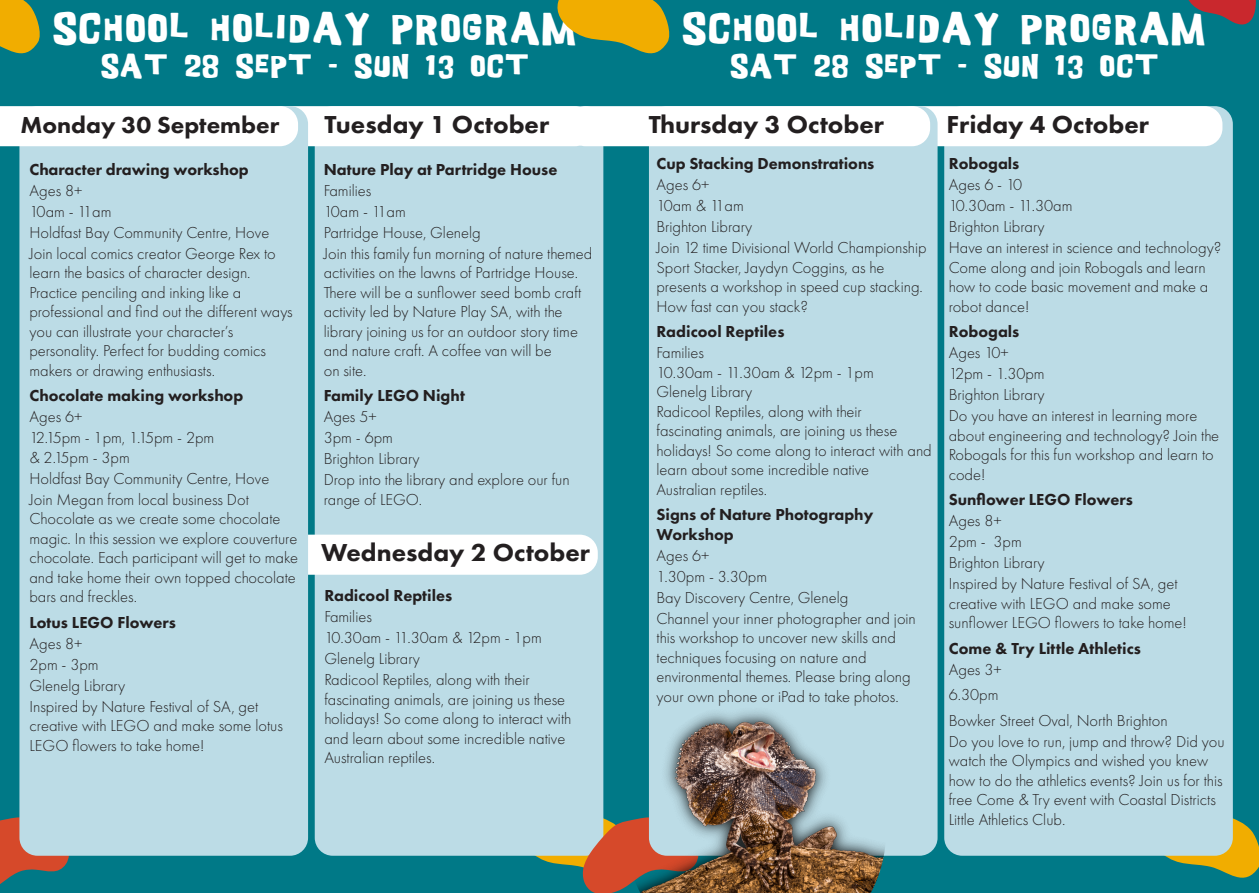
<style>
.page{position:relative;width:1259px;height:893px;background:#fff}
.page>*{position:absolute;margin:0;border:0;box-sizing:border-box;transform-origin:0 0}
.t1{font:34.2px "Good Girl";letter-spacing:.1em;color:#fff}
.t2{font:25.65px "Good Girl";letter-spacing:.1em;color:#fff}
.t3{font:800 25.5px "Futura PT";color:#231f20;scale:1.04 1}
.t4{font:800 24px "Futura PT";color:#231f20;scale:1.04 1}
.t5{font:300 16.5px/19.5px "Futura PT";color:#231f20}
.t6{font:800 16.5px/19.5px "Futura PT";color:#231f20}
</style>
<div class="page">
<div style="left:0;top:0;width:640px;height:893px;background:#007987"></div>
<svg style="left:0;top:817px;width:69px;height:67px"></svg>
<svg style="left:0;top:0;width:40px;height:54px;background:#c9a415"></svg>
<div style="left:315px;top:106px;width:288px;height:750px;background:#bcdce6;border-radius:18px"></div>
<div style="left:264px;top:106px;width:329px;height:40px;background:#fff;border-radius:18px"></div>
<div style="left:273px;top:535px;width:325px;height:40px;background:#fff;border-radius:18px"></div>
<div style="left:19px;top:106px;width:289px;height:750px;background:#bcdce6;border-radius:18px"></div>
<div style="left:0;top:106px;width:298px;height:40px;background:#fff"></div>
<div style="left:619px;top:0;width:640px;height:893px;background:#007987"></div>
<svg style="left:517px;top:796px;width:108px;height:97px"></svg>
<svg style="left:1165px;top:796px;width:94px;height:82px"></svg>
<svg style="left:1188px;top:0;width:68px;height:25px"></svg>
<svg style="left:557px;top:0;width:113px;height:54px"></svg>
<div style="left:944px;top:106px;width:288px;height:750px;background:#bcdce6;border-radius:18px"></div>
<div style="left:893px;top:106px;width:329px;height:40px;background:#fff;border-radius:18px"></div>
<div style="left:649px;top:106px;width:288px;height:750px;background:#bcdce6;border-radius:18px"></div>
<div style="left:567px;top:106px;width:363px;height:40px;background:#fff;border-radius:18px"></div>
<img style="left:625px;top:711px;width:261px;height:182px">
<p class="t1" style="left:53px;top:12px;width:525px">SCHOOL HOLIDAY PROGRAM</p>
<p class="t2" style="left:101px;top:53px;width:429px">SAT 28 SEPT - SUN 13 OCT</p>
<p class="t4" style="left:20px;top:110px;width:250px">Monday 30 September</p>
<p class="t3" style="left:325px;top:108px;width:217px">Tuesday 1 October</p>
<p class="t6" style="left:29px;top:159px;width:221px">Character drawing workshop</p>
<p class="t5" style="left:29px;top:180px;width:54px">Ages 8+</p>
<p class="t5" style="left:29px;top:201px;width:83px">10am - 11am</p>
<p class="t5" style="left:29px;top:222px;width:241px">Holdfast Bay Community Centre, Hove</p>
<p class="t5" style="left:29px;top:243px;width:265px">Join local comics creator George Rex to learn the basics of character design.<br>Practice penciling and inking like a professional and find out the different ways you can illustrate your character’s personality. Perfect for budding comics makers or drawing enthusiasts.</p>
<p class="t6" style="left:29px;top:386px;width:215px">Chocolate making workshop</p>
<p class="t5" style="left:29px;top:407px;width:54px">Ages 6+</p>
<p class="t5" style="left:29px;top:428px;width:186px">12.15pm - 1pm, 1.15pm - 2pm &amp; 2.15pm - 3pm</p>
<p class="t5" style="left:29px;top:468px;width:241px">Holdfast Bay Community Centre, Hove</p>
<p class="t5" style="left:29px;top:489px;width:270px">Join Megan from local business Dot Chocolate as we create some chocolate magic. In this session we explore couverture chocolate. Each participant will get to make and take home their own topped chocolate bars and freckles.</p>
<p class="t6" style="left:29px;top:612px;width:148px">Lotus LEGO Flowers</p>
<p class="t5" style="left:29px;top:633px;width:54px">Ages 8+</p>
<p class="t5" style="left:29px;top:654px;width:71px">2pm - 3pm</p>
<p class="t5" style="left:29px;top:675px;width:97px">Glenelg Library</p>
<p class="t5" style="left:29px;top:696px;width:255px">Inspired by Nature Festival of SA, get creative with LEGO and make some lotus<br>LEGO flowers to take home!</p>
<p class="t6" style="left:324px;top:159px;width:235px">Nature Play at Partridge House</p>
<p class="t5" style="left:324px;top:180px;width:49px">Families</p>
<p class="t5" style="left:324px;top:201px;width:83px">10am - 11am</p>
<p class="t5" style="left:324px;top:222px;width:159px">Partridge House, Glenelg</p>
<p class="t5" style="left:324px;top:243px;width:270px">Join this family fun morning of nature themed activities on the lawns of Partridge House.<br>There will be a sunflower seed bomb craft activity led by Nature Play SA, with the library joining us for an outdoor story time and nature craft. A coffee van will be<br>on site.</p>
<p class="t6" style="left:324px;top:386px;width:143px">Family LEGO Night</p>
<p class="t5" style="left:324px;top:407px;width:54px">Ages 5+</p>
<p class="t5" style="left:324px;top:428px;width:71px">3pm - 6pm</p>
<p class="t5" style="left:324px;top:449px;width:97px">Brighton Library</p>
<p class="t5" style="left:324px;top:470px;width:248px">Drop into the library and explore our fun range of LEGO.</p>
<p class="t3" style="left:321px;top:537px;width:260px">Wednesday 2 October</p>
<p class="t6" style="left:324px;top:586px;width:129px">Radicool Reptiles</p>
<p class="t5" style="left:324px;top:607px;width:49px">Families</p>
<p class="t5" style="left:324px;top:628px;width:219px">10.30am - 11.30am &amp; 12pm - 1pm</p>
<p class="t5" style="left:324px;top:649px;width:97px">Glenelg Library</p>
<p class="t5" style="left:324px;top:670px;width:249px">Radicool Reptiles, along with their fascinating animals, are joining us these holidays! So come along to interact with and learn about some incredible native Australian reptiles.</p>
<p class="t1" style="left:682px;top:12px;width:525px">SCHOOL HOLIDAY PROGRAM</p>
<p class="t2" style="left:730px;top:53px;width:429px">SAT 28 SEPT - SUN 13 OCT</p>
<p class="t3" style="left:649px;top:109px;width:227px">Thursday 3 October</p>
<p class="t3" style="left:946px;top:108px;width:196px">Friday 4 October</p>
<p class="t6" style="left:656px;top:154px;width:219px">Cup Stacking Demonstrations</p>
<p class="t5" style="left:656px;top:175px;width:54px">Ages 6+</p>
<p class="t5" style="left:656px;top:196px;width:89px">10am &amp; 11am</p>
<p class="t5" style="left:656px;top:217px;width:97px">Brighton Library</p>
<p class="t5" style="left:656px;top:238px;width:272px">Join 12 time Divisional World Championship Sport Stacker, Jaydyn Coggins, as he presents a workshop in speed cup stacking.<br>How fast can you stack?</p>
<p class="t6" style="left:656px;top:322px;width:129px">Radicool Reptiles</p>
<p class="t5" style="left:656px;top:343px;width:49px">Families</p>
<p class="t5" style="left:656px;top:362px;width:219px">10.30am - 11.30am &amp; 12pm - 1pm</p>
<p class="t5" style="left:656px;top:382px;width:97px">Glenelg Library</p>
<p class="t5" style="left:656px;top:401px;width:277px">Radicool Reptiles, along with their<br>fascinating animals, are joining us these holidays! So come along to interact with and learn about some incredible native Australian reptiles.</p>
<p class="t6" style="left:656px;top:505px;width:219px">Signs of Nature Photography<br>Workshop</p>
<p class="t5" style="left:656px;top:545px;width:54px">Ages 6+</p>
<p class="t5" style="left:656px;top:566px;width:112px">1.30pm - 3.30pm</p>
<p class="t5" style="left:656px;top:587px;width:193px">Bay Discovery Centre, Glenelg</p>
<p class="t5" style="left:656px;top:608px;width:261px">Channel your inner photographer and join this workshop to uncover new skills and techniques focusing on nature and environmental themes. Please bring along your own phone or iPad to take photos.</p>
<p class="t6" style="left:948px;top:154px;width:72px">Robogals</p>
<p class="t5" style="left:948px;top:175px;width:75px">Ages 6 - 10</p>
<p class="t5" style="left:948px;top:196px;width:125px">10.30am - 11.30am</p>
<p class="t5" style="left:948px;top:217px;width:97px">Brighton Library</p>
<p class="t5" style="left:948px;top:238px;width:274px">Have an interest in science and technology?<br>Come along and join Robogals and learn how to code basic movement and make a robot dance!</p>
<p class="t6" style="left:948px;top:322px;width:72px">Robogals</p>
<p class="t5" style="left:948px;top:343px;width:62px">Ages 10+</p>
<p class="t5" style="left:948px;top:364px;width:97px">12pm - 1.30pm</p>
<p class="t5" style="left:948px;top:385px;width:97px">Brighton Library</p>
<p class="t5" style="left:948px;top:406px;width:272px">Do you have an interest in learning more about engineering and technology? Join the<br>Robogals for this fun workshop and learn to code!</p>
<p class="t6" style="left:948px;top:490px;width:186px">Sunflower LEGO Flowers</p>
<p class="t5" style="left:948px;top:511px;width:54px">Ages 8+</p>
<p class="t5" style="left:948px;top:532px;width:75px">2pm - 3pm</p>
<p class="t5" style="left:948px;top:553px;width:97px">Brighton Library</p>
<p class="t5" style="left:948px;top:574px;width:240px">Inspired by Nature Festival of SA, get creative with LEGO and make some sunflower LEGO flowers to take home!</p>
<p class="t6" style="left:948px;top:638px;width:194px">Come &amp; Try Little Athletics</p>
<p class="t5" style="left:948px;top:659px;width:54px">Ages 3+</p>
<p class="t5" style="left:948px;top:685px;width:51px">6.30pm</p>
<p class="t5" style="left:948px;top:710px;width:220px">Bowker Street Oval, North Brighton</p>
<p class="t5" style="left:948px;top:731px;width:277px">Do you love to run, jump and throw? Did you watch the Olympics and wished you knew how to do the athletics events? Join us for this free Come &amp; Try event with Coastal Districts Little Athletics Club.</p>
</div>
